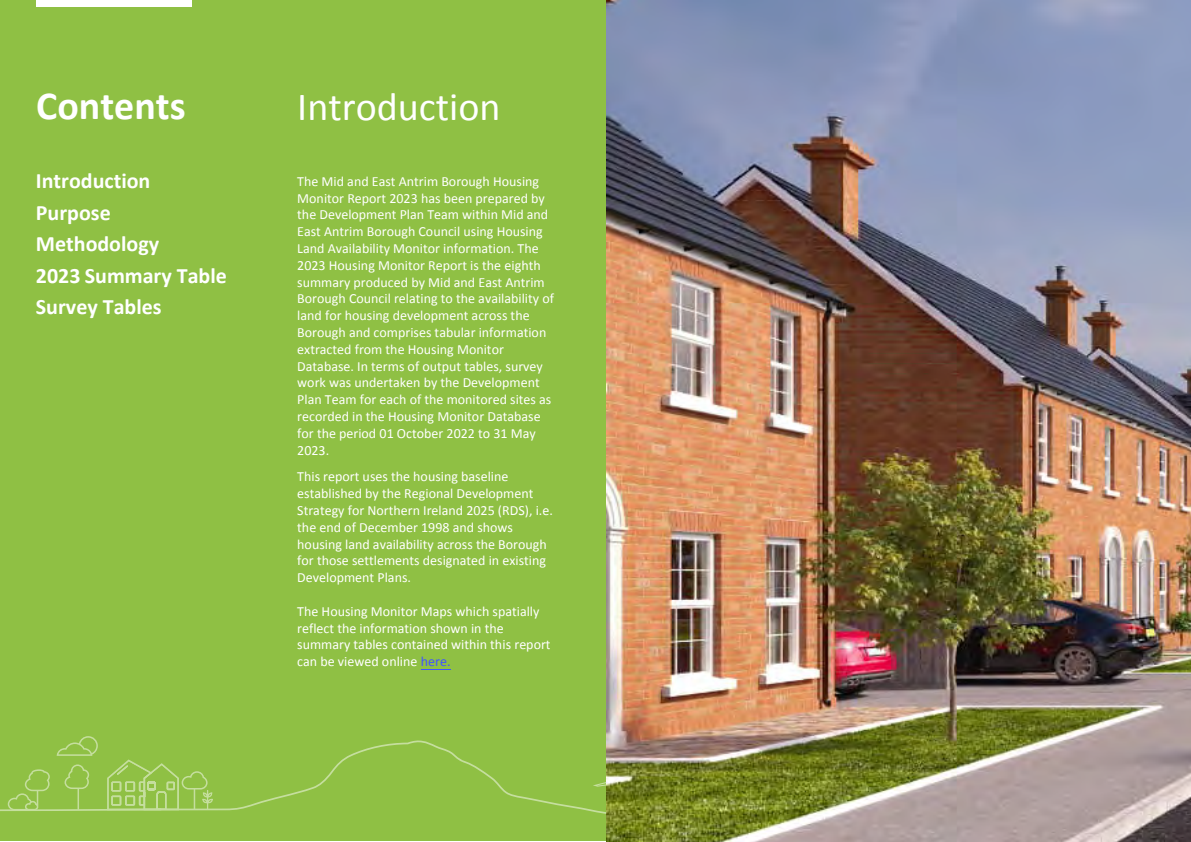
<style>
.page{position:relative;width:1191px;height:842px;background:#fff}
.page>*{position:absolute;margin:0;border:0;box-sizing:border-box;transform-origin:0 0}
.t1{font:40px "Calibri";color:#fff}
.t2{font:700 40px "Calibri";color:#fff}
.t3{font:700 22px/31.4px "Calibri";color:#fff}
.t4{font:14px/16.8px "Calibri";color:#fff}
.s1{color:#4055ff}
</style>
<div class="page">
<div style="left:0;top:0;width:1191px;height:841px;background:#8fc044"></div>
<svg style="left:0;top:726px;width:607px;height:89px"></svg>
<svg style="left:593px;top:765px;width:14px;height:49px"></svg>
<svg style="left:107px;top:759px;width:106px;height:51px"></svg>
<div style="left:36px;top:0;width:156px;height:7px;background:#fff"></div>
<img style="left:607px;top:0;width:584px;height:842px">
<svg style="left:421px;top:669px;width:29px;height:1px"></svg>
<h1 class="t2" style="left:36px;top:80px;width:151px">Contents</h1>
<h2 class="t3" style="left:36px;top:165px;width:192px">Introduction<br>Purpose<br>Methodology<br>2023 Summary Table<br>Survey Tables</h2>
<h1 class="t1" style="left:297px;top:82px;width:205px">Introduction</h1>
<p class="t4" style="left:297px;top:173px;width:258px">The Mid and East Antrim Borough Housing Monitor Report 2023 has been prepared by the Development Plan Team within Mid and East Antrim Borough Council using Housing Land Availability Monitor information. The 2023 Housing Monitor Report is the eighth summary produced by Mid and East Antrim Borough Council relating to the availability of land for housing development across the Borough and comprises tabular information extracted from the Housing Monitor Database. In terms of output tables, survey work was undertaken by the Development Plan Team for each of the monitored sites as recorded in the Housing Monitor Database for the period 01 October 2022 to 31 May 2023.</p>
<p class="t4" style="left:297px;top:468px;width:257px">This report uses the housing baseline established by the Regional Development Strategy for Northern Ireland 2025 (RDS), i.e. the end of December 1998 and shows housing land availability across the Borough for those settlements designated in existing Development Plans.</p>
<p class="t4" style="left:297px;top:603px;width:255px">The Housing Monitor Maps which spatially reflect the information shown in the summary tables contained within this report can be viewed online <span class="s1">here.</span></p>
</div>
